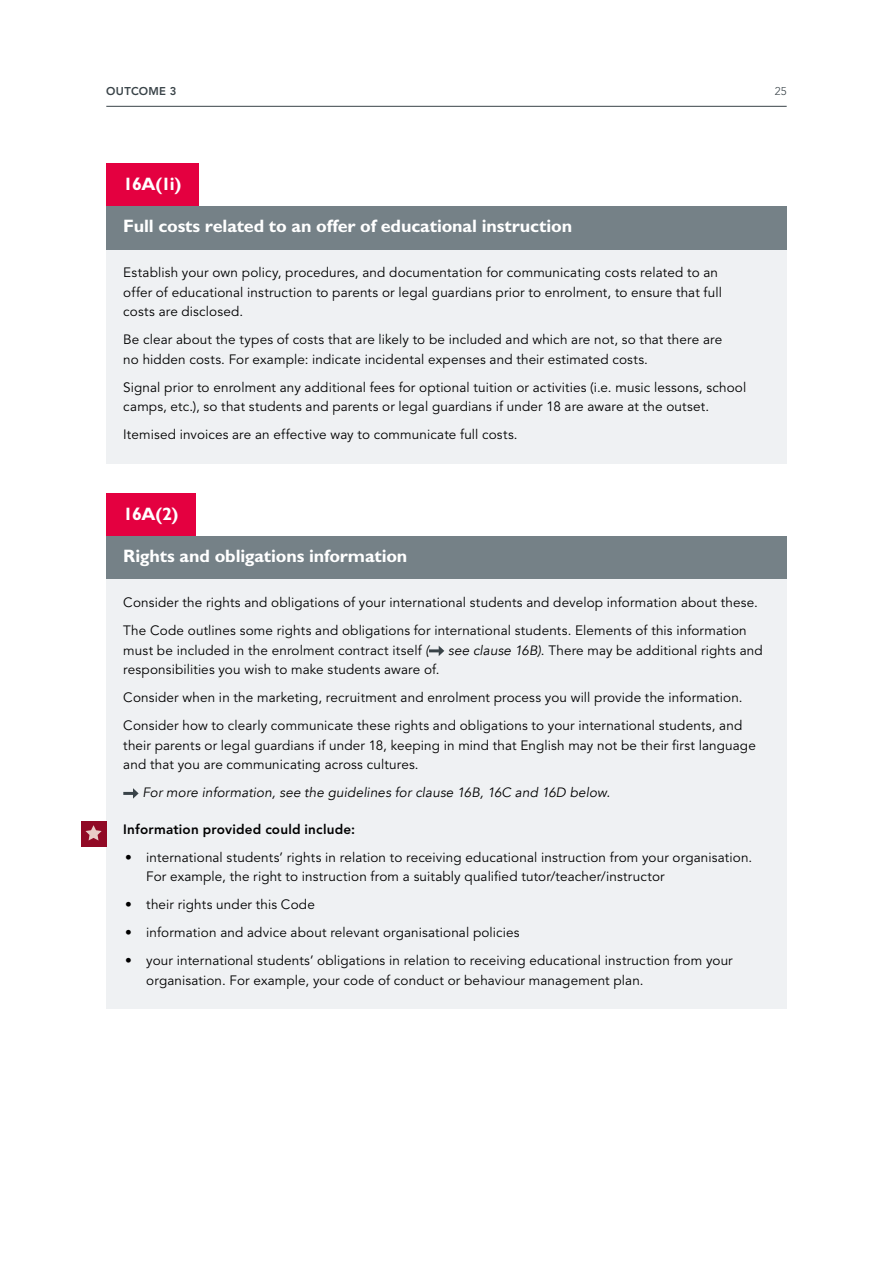
<style>
.page{position:relative;width:893px;height:1263px;background:#fff}
.page>*{position:absolute;margin:0;border:0;box-sizing:border-box;transform-origin:0 0}
.Clause_-_grey_headin{font:700 18px "Gill Sans Maori";letter-spacing:-.01em;color:#fff}
.Clause_-_Red_tab{font:700 18px "Gill Sans Maori";letter-spacing:-.065em;color:#fff}
.Body{font:13.5px/19.5px "Avenir Maori";letter-spacing:.01em;color:#000}
.Body-2{font:italic 13.5px "Avenir";letter-spacing:.01em;color:#000}
.Body_-_last{font:13.5px "Avenir Maori";letter-spacing:.01em;color:#000}
.t1{font:800 13.5px "Avenir LT Pro";letter-spacing:.015em;color:#000}
.t2{font:800 11.25px "Avenir LT Pro";letter-spacing:.025em;color:#394348}
.t3{font:300 11.25px "Avenir LT Pro";color:#394348}
.s1{font-family:"Avenir";font-style:italic}
</style>
<div class="page">
<div style="left:106px;top:164px;width:93px;height:43px;background:#e40040"></div>
<div style="left:106px;top:206px;width:681px;height:43px;background:#758187"></div>
<div style="left:106px;top:250px;width:681px;height:86px;background:#eff1f3"></div>
<div style="left:106px;top:317px;width:681px;height:67px;background:#eff1f3"></div>
<div style="left:106px;top:364px;width:681px;height:67px;background:#eff1f3"></div>
<div style="left:106px;top:412px;width:681px;height:52px;background:#eff1f3"></div>
<div style="left:106px;top:494px;width:89px;height:43px;background:#e40040"></div>
<div style="left:106px;top:536px;width:681px;height:43px;background:#758187"></div>
<div style="left:106px;top:579px;width:681px;height:48px;background:#eff1f3"></div>
<div style="left:106px;top:607px;width:681px;height:87px;background:#eff1f3"></div>
<div style="left:106px;top:674px;width:681px;height:48px;background:#eff1f3"></div>
<div style="left:106px;top:702px;width:681px;height:87px;background:#eff1f3"></div>
<div style="left:106px;top:766px;width:681px;height:52px;background:#eff1f3"></div>
<div style="left:106px;top:806px;width:681px;height:48px;background:#eff1f3"></div>
<div style="left:106px;top:834px;width:681px;height:72px;background:#eff1f3"></div>
<div style="left:106px;top:881px;width:681px;height:53px;background:#eff1f3"></div>
<div style="left:106px;top:909px;width:681px;height:53px;background:#eff1f3"></div>
<div style="left:106px;top:937px;width:681px;height:72px;background:#eff1f3"></div>
<svg style="left:429px;top:646px;width:15px;height:10px"></svg>
<svg style="left:123px;top:788px;width:16px;height:11px"></svg>
<div style="left:81px;top:821px;width:25px;height:25px;background:#910925"></div>
<svg style="left:85px;top:825px;width:17px;height:15px"></svg>
<hr style="left:106px;top:106px;width:681px;height:1px;background:#394348">
<p class="t2" style="left:106px;top:84px;width:72px">Outcome 3</p>
<p class="t3" style="left:775px;top:84px;width:14px">25</p>
<p class="Clause_-_Red_tab" style="left:123px;top:173px;width:60px">16A(1i)</p>
<p class="Clause_-_grey_headin" style="left:123px;top:215px;width:450px">Full costs related to an offer of educational instruction</p>
<p class="Body" style="left:123px;top:263px;width:600px">Establish your own policy, procedures, and documentation for communicating costs related to an offer of educational instruction to parents or legal guardians prior to enrolment, to ensure that full costs are disclosed.</p>
<p class="Body" style="left:123px;top:330px;width:600px">Be clear about the types of costs that are likely to be included and which are not, so that there are no hidden costs. For example: indicate incidental expenses and their estimated costs.</p>
<p class="Body" style="left:123px;top:378px;width:624px">Signal prior to enrolment any additional fees for optional tuition or activities (i.e. music lessons, school camps, etc.), so that students and parents or legal guardians if under 18 are aware at the outset.</p>
<p class="Body_-_last" style="left:123px;top:427px;width:396px">Itemised invoices are an effective way to communicate full costs.</p>
<p class="Clause_-_Red_tab" style="left:123px;top:503px;width:56px">16A(2)</p>
<p class="Clause_-_grey_headin" style="left:123px;top:545px;width:286px">Rights and obligations information</p>
<p class="Body" style="left:123px;top:593px;width:636px">Consider the rights and obligations of your international students and develop information about these.</p>
<p class="Body" style="left:123px;top:621px;width:625px">The Code outlines some rights and obligations for international students. Elements of this information must be included in the enrolment contract itself <span class="s1">(</span></p>
<p class="Body" style="left:448px;top:641px;width:316px"><span class="s1">see clause 16B)</span>. There may be additional rights and</p>
<p class="Body" style="left:123px;top:660px;width:318px">responsibilities you wish to make students aware of.</p>
<p class="Body" style="left:123px;top:688px;width:621px">Consider when in the marketing, recruitment and enrolment process you will provide the information.</p>
<p class="Body" style="left:123px;top:716px;width:634px">Consider how to clearly communicate these rights and obligations to your international students, and their parents or legal guardians if under 18, keeping in mind that English may not be their first language and that you are communicating across cultures.</p>
<p class="Body-2" style="left:142px;top:784px;width:469px">For more information, see the guidelines for clause 16B, 16C and 16D below.</p>
<h4 class="t1" style="left:123px;top:821px;width:233px">Information provided could include:</h4>
<p class="Body" style="left:146px;top:848px;width:607px;text-indent:-21px">• international students’ rights in relation to receiving educational instruction from your organisation.<br>For example, the right to instruction from a suitably qualified tutor/teacher/instructor</p>
<p class="Body" style="left:125px;top:895px;width:191px">• their rights under this Code</p>
<p class="Body" style="left:125px;top:923px;width:396px">• information and advice about relevant organisational policies</p>
<p class="Body" style="left:146px;top:951px;width:588px;text-indent:-21px">• your international students’ obligations in relation to receiving educational instruction from your organisation. For example, your code of conduct or behaviour management plan.</p>
</div>
